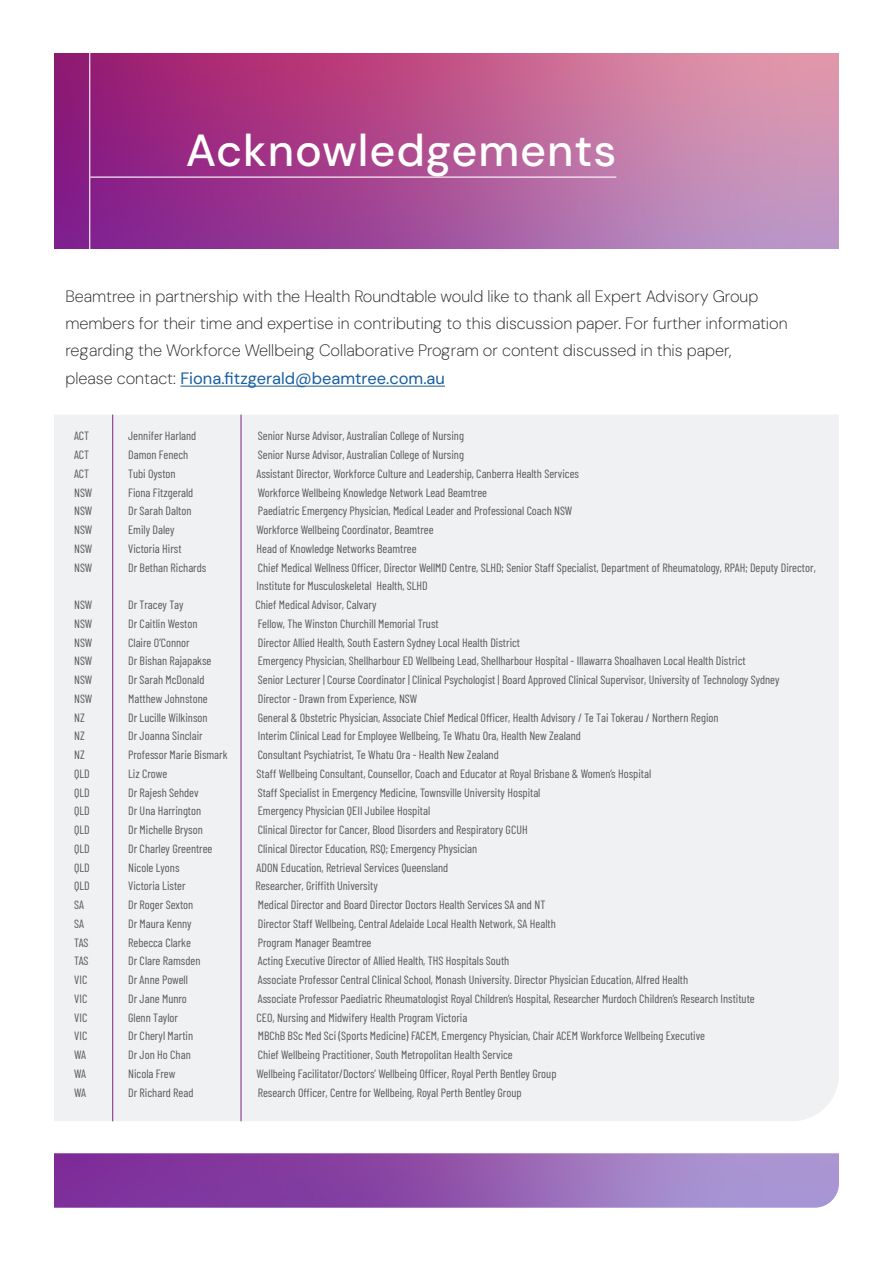
<style>
.page{position:relative;width:893px;height:1263px;background:#fff}
.page>*{position:absolute;margin:0;border:0;box-sizing:border-box;transform-origin:0 0}
.t1{font:500 45px "DM Sans 18 pt";letter-spacing:.02em;color:#fff}
.t2{font:200 16.5px "DM Sans 18 pt";color:#231f20}
.t3{font:16.5px "DM Sans 18 pt";color:#175d9e}
.t4{font:12px "Barlow Condensed";color:#57585a}
.s1{font-weight:200;color:#231f20}
</style>
<div class="page">
<img style="left:54px;top:1153px;width:785px;height:55px">
<img style="left:54px;top:54px;width:785px;height:195px">
<hr style="left:90px;top:177px;width:526px;height:1px;background:#fff">
<hr style="left:89px;top:40px;width:1px;height:230px;background:#fff">
<div style="left:54px;top:415px;width:785px;height:706px;background:#f0f1f2"></div>
<hr style="left:112px;top:415px;width:1px;height:706px;background:#811f8d">
<hr style="left:241px;top:415px;width:1px;height:706px;background:#811f8d">
<hr style="left:180px;top:386px;width:265px;height:1px;background:#175d9e">
<p class="t1" style="left:186px;top:122px;width:432px">Acknowledgements</p>
<p class="t2" style="left:65px;top:286px;width:694px">Beamtree in partnership with the Health Roundtable would like to thank all Expert Advisory Group</p>
<p class="t2" style="left:65px;top:313px;width:724px">members for their time and expertise in contributing to this discussion paper. For further information</p>
<p class="t2" style="left:65px;top:340px;width:668px">regarding the Workforce Wellbeing Collaborative Program or content discussed in this paper,</p>
<p class="t3" style="left:65px;top:368px;width:381px"><span class="s1">please contact:</span> Fiona.fitzgerald@beamtree.com.au</p>
<p class="t4" style="left:74px;top:427px;width:17px">ACT</p>
<p class="t4" style="left:128px;top:427px;width:70px">Jennifer Harland</p>
<p class="t4" style="left:258px;top:427px;width:208px">Senior Nurse Advisor, Australian College of Nursing</p>
<p class="t4" style="left:74px;top:446px;width:17px">ACT</p>
<p class="t4" style="left:128px;top:446px;width:62px">Damon Fenech</p>
<p class="t4" style="left:258px;top:446px;width:208px">Senior Nurse Advisor, Australian College of Nursing</p>
<p class="t4" style="left:74px;top:465px;width:17px">ACT</p>
<p class="t4" style="left:128px;top:465px;width:49px">Tubi Oyston</p>
<p class="t4" style="left:257px;top:465px;width:324px">Assistant Director, Workforce Culture and Leadership, Canberra Health Services</p>
<p class="t4" style="left:74px;top:484px;width:20px">NSW</p>
<p class="t4" style="left:128px;top:484px;width:67px">Fiona Fitzgerald</p>
<p class="t4" style="left:258px;top:484px;width:231px">Workforce Wellbeing Knowledge Network Lead Beamtree</p>
<p class="t4" style="left:74px;top:502px;width:20px">NSW</p>
<p class="t4" style="left:128px;top:502px;width:65px">Dr Sarah Dalton</p>
<p class="t4" style="left:258px;top:502px;width:316px">Paediatric Emergency Physician, Medical Leader and Professional Coach NSW</p>
<p class="t4" style="left:74px;top:521px;width:20px">NSW</p>
<p class="t4" style="left:128px;top:521px;width:48px">Emily Daley</p>
<p class="t4" style="left:257px;top:521px;width:179px">Workforce Wellbeing Coordinator, Beamtree</p>
<p class="t4" style="left:74px;top:540px;width:20px">NSW</p>
<p class="t4" style="left:128px;top:540px;width:55px">Victoria Hirst</p>
<p class="t4" style="left:257px;top:540px;width:162px">Head of Knowledge Networks Beamtree</p>
<p class="t4" style="left:74px;top:559px;width:20px">NSW</p>
<p class="t4" style="left:128px;top:559px;width:80px">Dr Bethan Richards</p>
<p class="t4" style="left:258px;top:559px;width:559px">Chief Medical Wellness Officer, Director WellMD Centre, SLHD; Senior Staff Specialist, Department of Rheumatology, RPAH; Deputy Director,</p>
<p class="t4" style="left:257px;top:577px;width:173px">Institute for Musculoskeletal Health, SLHD</p>
<p class="t4" style="left:74px;top:596px;width:20px">NSW</p>
<p class="t4" style="left:128px;top:596px;width:57px">Dr Tracey Tay</p>
<p class="t4" style="left:255px;top:596px;width:123px">Chief Medical Advisor, Calvary</p>
<p class="t4" style="left:74px;top:615px;width:20px">NSW</p>
<p class="t4" style="left:128px;top:615px;width:71px">Dr Caitlin Weston</p>
<p class="t4" style="left:258px;top:615px;width:182px">Fellow, The Winston Churchill Memorial Trust</p>
<p class="t4" style="left:74px;top:634px;width:20px">NSW</p>
<p class="t4" style="left:128px;top:634px;width:63px">Claire O’Connor</p>
<p class="t4" style="left:258px;top:634px;width:264px">Director Allied Health, South Eastern Sydney Local Health District</p>
<p class="t4" style="left:74px;top:652px;width:20px">NSW</p>
<p class="t4" style="left:128px;top:652px;width:85px">Dr Bishan Rajapakse</p>
<p class="t4" style="left:258px;top:652px;width:489px">Emergency Physician, Shellharbour ED Wellbeing Lead, Shellharbour Hospital - Illawarra Shoalhaven Local Health District</p>
<p class="t4" style="left:74px;top:671px;width:20px">NSW</p>
<p class="t4" style="left:128px;top:671px;width:78px">Dr Sarah McDonald</p>
<p class="t4" style="left:258px;top:671px;width:523px">Senior Lecturer | Course Coordinator | Clinical Psychologist | Board Approved Clinical Supervisor, University of Technology Sydney</p>
<p class="t4" style="left:74px;top:690px;width:20px">NSW</p>
<p class="t4" style="left:128px;top:690px;width:81px">Matthew Johnstone</p>
<p class="t4" style="left:258px;top:690px;width:161px">Director - Drawn from Experience, NSW</p>
<p class="t4" style="left:74px;top:709px;width:12px">NZ</p>
<p class="t4" style="left:128px;top:709px;width:81px">Dr Lucille Wilkinson</p>
<p class="t4" style="left:258px;top:709px;width:462px">General &amp; Obstetric Physician, Associate Chief Medical Officer, Health Advisory / Te Tai Tokerau / Northern Region</p>
<p class="t4" style="left:74px;top:727px;width:12px">NZ</p>
<p class="t4" style="left:128px;top:727px;width:76px">Dr Joanna Sinclair</p>
<p class="t4" style="left:258px;top:727px;width:325px">Interim Clinical Lead for Employee Wellbeing, Te Whatu Ora, Health New Zealand</p>
<p class="t4" style="left:74px;top:746px;width:12px">NZ</p>
<p class="t4" style="left:128px;top:746px;width:101px">Professor Marie Bismark</p>
<p class="t4" style="left:258px;top:746px;width:243px">Consultant Psychiatrist, Te Whatu Ora - Health New Zealand</p>
<p class="t4" style="left:74px;top:765px;width:17px">QLD</p>
<p class="t4" style="left:128px;top:765px;width:41px">Liz Crowe</p>
<p class="t4" style="left:257px;top:765px;width:396px">Staff Wellbeing Consultant, Counsellor, Coach and Educator at Royal Brisbane &amp; Women’s Hospital</p>
<p class="t4" style="left:74px;top:784px;width:17px">QLD</p>
<p class="t4" style="left:128px;top:784px;width:72px">Dr Rajesh Sehdev</p>
<p class="t4" style="left:258px;top:784px;width:284px">Staff Specialist in Emergency Medicine, Townsville University Hospital</p>
<p class="t4" style="left:74px;top:802px;width:17px">QLD</p>
<p class="t4" style="left:128px;top:802px;width:75px">Dr Una Harrington</p>
<p class="t4" style="left:258px;top:802px;width:174px">Emergency Physician QEII Jubilee Hospital</p>
<p class="t4" style="left:74px;top:821px;width:17px">QLD</p>
<p class="t4" style="left:128px;top:821px;width:76px">Dr Michelle Bryson</p>
<p class="t4" style="left:258px;top:821px;width:271px">Clinical Director for Cancer, Blood Disorders and Respiratory GCUH</p>
<p class="t4" style="left:74px;top:840px;width:17px">QLD</p>
<p class="t4" style="left:128px;top:840px;width:86px">Dr Charley Greentree</p>
<p class="t4" style="left:258px;top:840px;width:221px">Clinical Director Education, RSQ; Emergency Physician</p>
<p class="t4" style="left:74px;top:859px;width:17px">QLD</p>
<p class="t4" style="left:128px;top:859px;width:53px">Nicole Lyons</p>
<p class="t4" style="left:257px;top:859px;width:193px">ADON Education, Retrieval Services Queensland</p>
<p class="t4" style="left:74px;top:877px;width:17px">QLD</p>
<p class="t4" style="left:128px;top:877px;width:59px">Victoria Lister</p>
<p class="t4" style="left:255px;top:877px;width:124px">Researcher, Griffith University</p>
<p class="t4" style="left:74px;top:896px;width:11px">SA</p>
<p class="t4" style="left:128px;top:896px;width:67px">Dr Roger Sexton</p>
<p class="t4" style="left:258px;top:896px;width:289px">Medical Director and Board Director Doctors Health Services SA and NT</p>
<p class="t4" style="left:74px;top:915px;width:11px">SA</p>
<p class="t4" style="left:128px;top:915px;width:65px">Dr Maura Kenny</p>
<p class="t4" style="left:258px;top:915px;width:300px">Director Staff Wellbeing, Central Adelaide Local Health Network, SA Health</p>
<p class="t4" style="left:74px;top:934px;width:16px">TAS</p>
<p class="t4" style="left:128px;top:934px;width:64px">Rebecca Clarke</p>
<p class="t4" style="left:258px;top:934px;width:115px">Program Manager Beamtree</p>
<p class="t4" style="left:74px;top:952px;width:16px">TAS</p>
<p class="t4" style="left:128px;top:952px;width:74px">Dr Clare Ramsden</p>
<p class="t4" style="left:258px;top:952px;width:253px">Acting Executive Director of Allied Health, THS Hospitals South</p>
<p class="t4" style="left:74px;top:971px;width:15px">VIC</p>
<p class="t4" style="left:128px;top:971px;width:61px">Dr Anne Powell</p>
<p class="t4" style="left:258px;top:971px;width:432px">Associate Professor Central Clinical School, Monash University. Director Physician Education, Alfred Health</p>
<p class="t4" style="left:74px;top:990px;width:15px">VIC</p>
<p class="t4" style="left:128px;top:990px;width:60px">Dr Jane Munro</p>
<p class="t4" style="left:258px;top:990px;width:498px">Associate Professor Paediatric Rheumatologist Royal Children’s Hospital, Researcher Murdoch Children’s Research Institute</p>
<p class="t4" style="left:74px;top:1009px;width:15px">VIC</p>
<p class="t4" style="left:128px;top:1009px;width:51px">Glenn Taylor</p>
<p class="t4" style="left:257px;top:1009px;width:212px">CEO, Nursing and Midwifery Health Program Victoria</p>
<p class="t4" style="left:74px;top:1027px;width:15px">VIC</p>
<p class="t4" style="left:128px;top:1027px;width:66px">Dr Cheryl Martin</p>
<p class="t4" style="left:258px;top:1027px;width:449px">MBChB BSc Med Sci (Sports Medicine) FACEM, Emergency Physician, Chair ACEM Workforce Wellbeing Executive</p>
<p class="t4" style="left:74px;top:1046px;width:13px">WA</p>
<p class="t4" style="left:128px;top:1046px;width:64px">Dr Jon Ho Chan</p>
<p class="t4" style="left:258px;top:1046px;width:257px">Chief Wellbeing Practitioner, South Metropolitan Health Service</p>
<p class="t4" style="left:74px;top:1065px;width:13px">WA</p>
<p class="t4" style="left:128px;top:1065px;width:49px">Nicola Frew</p>
<p class="t4" style="left:257px;top:1065px;width:301px">Wellbeing Facilitator/Doctors’ Wellbeing Officer, Royal Perth Bentley Group</p>
<p class="t4" style="left:74px;top:1084px;width:13px">WA</p>
<p class="t4" style="left:128px;top:1084px;width:67px">Dr Richard Read</p>
<p class="t4" style="left:258px;top:1084px;width:265px">Research Officer, Centre for Wellbeing, Royal Perth Bentley Group</p>
</div>
